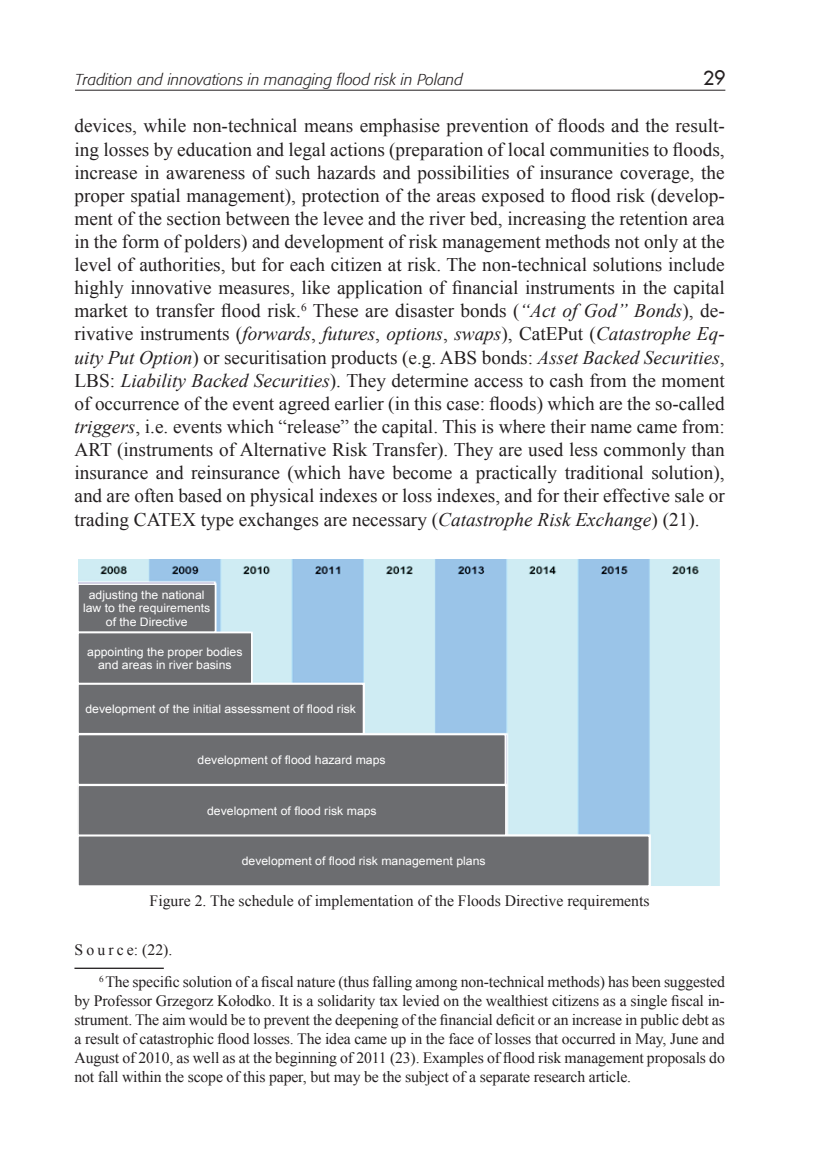
<style>
.page{position:relative;width:834px;height:1176px;background:#fff}
.page>*{position:absolute;margin:0;border:0;box-sizing:border-box;transform-origin:0 0}
.t1{font:19.25px/23.1px "Times New Roman";color:#231f20;text-align:justify}
.t2{font:19.25px "Fujiyama 2 Plain";color:#231f20}
.t3{font:15.75px/18.9px "Times New Roman";letter-spacing:-.01em;color:#231f20}
.t4{font:italic 15.75px "Formata";color:#231f20}
.t5{font:11.72px/13.5px "Arial";color:#fff;text-align:center;scale:1.05 1}
.s1{font-style:italic}
</style>
<div class="page">
<hr style="left:75px;top:90px;width:650px;height:1px;background:#231f20">
<img style="left:78px;top:559px;width:642px;height:327px">
<hr style="left:74px;top:967px;width:90px;height:2px;background:#231f20">
<div style="left:78px;top:584px;width:137px;height:48px;background:#6c6d70"></div>
<div style="left:77px;top:583px;width:139px;height:50px;border:2px solid #fff"></div>
<div style="left:78px;top:632px;width:174px;height:51px;background:#6c6d70"></div>
<div style="left:77px;top:632px;width:176px;height:52px;border:2px solid #fff"></div>
<div style="left:78px;top:684px;width:285px;height:50px;background:#6c6d70"></div>
<div style="left:77px;top:683px;width:287px;height:51px;border:2px solid #fff"></div>
<div style="left:78px;top:734px;width:427px;height:50px;background:#6c6d70"></div>
<div style="left:77px;top:733px;width:429px;height:52px;border:2px solid #fff"></div>
<div style="left:78px;top:785px;width:428px;height:50px;background:#6c6d70"></div>
<div style="left:77px;top:784px;width:429px;height:52px;border:2px solid #fff"></div>
<div style="left:78px;top:835px;width:571px;height:51px;background:#6c6d70"></div>
<div style="left:77px;top:835px;width:573px;height:52px;border:2px solid #fff"></div>
<p class="t4" style="left:75px;top:69px;width:389px">Tradition and innovations in managing flood risk in Poland</p>
<p class="t2" style="left:703px;top:65px;width:24px">29</p>
<p class="t1" style="left:74px;top:114px;width:651px">devices, while non-technical means emphasise prevention of floods and the result&shy;ing losses by education and legal actions (preparation of local communities to floods, increase in awareness of such hazards and possibilities of insurance coverage, the proper spatial management), protection of the areas exposed to flood risk (develop&shy;ment of the section between the levee and the river bed, increasing the retention area in the form of polders) and development of risk management methods not only at the level of authorities, but for each citizen at risk. The non-technical solutions include highly innovative measures, like application of financial instruments in the capital market to transfer flood risk. These are disaster bonds (<span class="s1">“Act of God” Bonds</span>), de&shy;rivative instruments (<span class="s1">forwards</span>, <span class="s1">futures</span>, <span class="s1">options</span>, <span class="s1">swaps</span>), CatEPut (<span class="s1">Catastrophe Eq&shy;uity Put Option</span>) or securitisation products (e.g. ABS bonds: <span class="s1">Asset Backed Securities</span>, LBS: <span class="s1">Liability Backed Securities</span>). They determine access to cash from the moment of occurrence of the event agreed earlier (in this case: floods) which are the so-called <span class="s1">triggers</span>, i.e. events which “release” the capital. This is where their name came from:<br>ART (instruments of Alternative Risk Transfer). They are used less commonly than insurance and reinsurance (which have become a practically traditional solution), and are often based on physical indexes or loss indexes, and for their effective sale or trading CATEX type exchanges are necessary (<span class="s1">Catastrophe Risk Exchange</span>) (21).</p>
<p class="t5" style="left:83px;top:588px;width:123px">adjusting the national law to the requirements of the Directive</p>
<p class="t5" style="left:87px;top:645px;width:149px">appointing the proper bodies and areas in river basins</p>
<p class="t5" style="left:85px;top:702px;width:259px">development of the initial assessment of flood risk</p>
<p class="t5" style="left:198px;top:753px;width:180px">development of flood hazard maps</p>
<p class="t5" style="left:207px;top:804px;width:163px">development of flood risk maps</p>
<p class="t5" style="left:242px;top:854px;width:234px">development of flood risk management plans</p>
<p class="t3" style="left:150px;top:891px;width:501px">Figure 2. The schedule of implementation of the Floods Directive requirements</p>
<p class="t3" style="left:105px;top:933px;width:621px;line-height:32.4px;text-indent:-31px">Source: (22).<br>The specific solution of a fiscal nature (thus falling among non-technical methods) has been suggested</p>
<p class="t3" style="left:74px;top:991px;width:651px;text-align:justify">by Professor Grzegorz Kołodko. It is a solidarity tax levied on the wealthiest citizens as a single fiscal in&shy;strument. The aim would be to prevent the deepening of the financial deficit or an increase in public debt as a result of catastrophic flood losses. The idea came up in the face of losses that occurred in May, June and August of 2010, as well as at the beginning of 2011 (23). Examples of flood risk management proposals do not fall within the scope of this paper, but may be the subject of a separate research article.</p>
</div>
